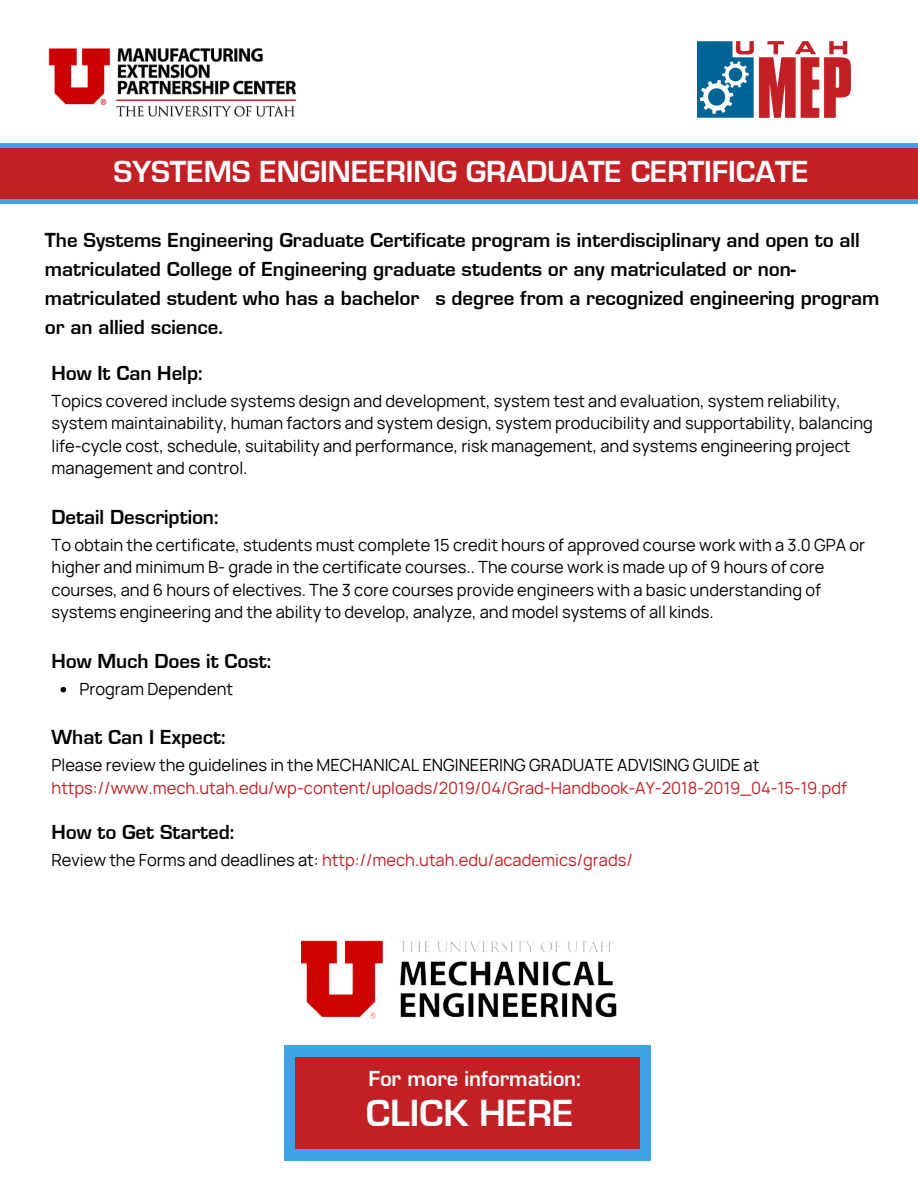
<style>
.page{position:relative;width:918px;height:1188px;background:#fff}
.page>*{position:absolute;margin:0;border:0;box-sizing:border-box;transform-origin:0 0}
.t1{font:700 39px "Eurostile";color:#fff}
.t2{font:700 31.5px "Eurostile";color:#fff}
.t3{font:700 22.5px "Eurostile";color:#fff}
.t4{font:700 21px/29.2px "Eurostile";color:#000}
.t5{font:16.5px/22.5px "Manrope";color:#000}
.t6{font:16.5px "Manrope";color:#c32026}
.s1{color:#000}
</style>
<div class="page">
<div style="left:284px;top:1045px;width:367px;height:116px;background:#3ea3e4"></div>
<div style="left:295px;top:1057px;width:344px;height:91px;background:#c32026"></div>
<div style="left:0;top:143px;width:918px;height:61px;background:#3ea3e4"></div>
<div style="left:0;top:149px;width:918px;height:50px;background:#c32026"></div>
<svg style="left:61px;top:687px;width:5px;height:5px"></svg>
<img style="left:698px;top:42px;width:153px;height:75px">
<img style="left:49px;top:48px;width:247px;height:69px">
<img style="left:302px;top:941px;width:314px;height:78px">
<h1 class="t1" style="left:230px;top:157px;width:458px">MEP SUPPLIER SCOUTING</h1>
<h2 class="t2" style="left:114px;top:159px;width:697px">SYSTEMS ENGINEERING GRADUATE CERTIFICATE</h2>
<p class="t4" style="left:45px;top:227px;width:836px">The Systems Engineering Graduate Certificate program is interdisciplinary and open to all matriculated College of Engineering graduate students or any matriculated or non&shy;matriculated student who has a bachelor s degree from a recognized engineering program or an allied science.</p>
<p class="t4" style="left:52px;top:360px;width:152px">How It Can Help:</p>
<p class="t5" style="left:52px;top:389px;width:823px">Topics covered include systems design and development, system test and evaluation, system reliability, system maintainability, human factors and system design, system producibility and supportability, balancing life-cycle cost, schedule, suitability and performance, risk management, and systems engineering project management and control.</p>
<p class="t4" style="left:52px;top:504px;width:168px">Detail Description:</p>
<p class="t5" style="left:52px;top:533px;width:815px">To obtain the certificate, students must complete 15 credit hours of approved course work with a 3.0 GPA or higher and minimum B- grade in the certificate courses.. The course work is made up of 9 hours of core courses, and 6 hours of electives. The 3 core courses provide engineers with a basic understanding of systems engineering and the ability to develop, analyze, and model systems of all kinds.</p>
<p class="t4" style="left:52px;top:648px;width:221px">How Much Does it Cost:</p>
<p class="t5" style="left:80px;top:677px;width:155px">Program Dependent</p>
<p class="t4" style="left:52px;top:724px;width:175px">What Can I Expect:</p>
<p class="t5" style="left:52px;top:754px;width:709px">Please review the guidelines in the MECHANICAL ENGINEERING GRADUATE ADVISING GUIDE at</p>
<p class="t6" style="left:52px;top:776px;width:797px">https://www.mech.utah.edu/wp-content/uploads/2019/04/Grad-Handbook-AY-2018-2019_04-15-19.pdf</p>
<p class="t4" style="left:52px;top:819px;width:184px">How to Get Started:</p>
<p class="t6" style="left:52px;top:848px;width:583px"><span class="s1">Review the Forms and deadlines at:</span> http://mech.utah.edu/academics/grads/</p>
<h3 class="t3" style="left:368px;top:1069px;width:214px">For more information:</h3>
<h1 class="t1" style="left:366px;top:1097px;width:209px">CLICK HERE</h1>
</div>
